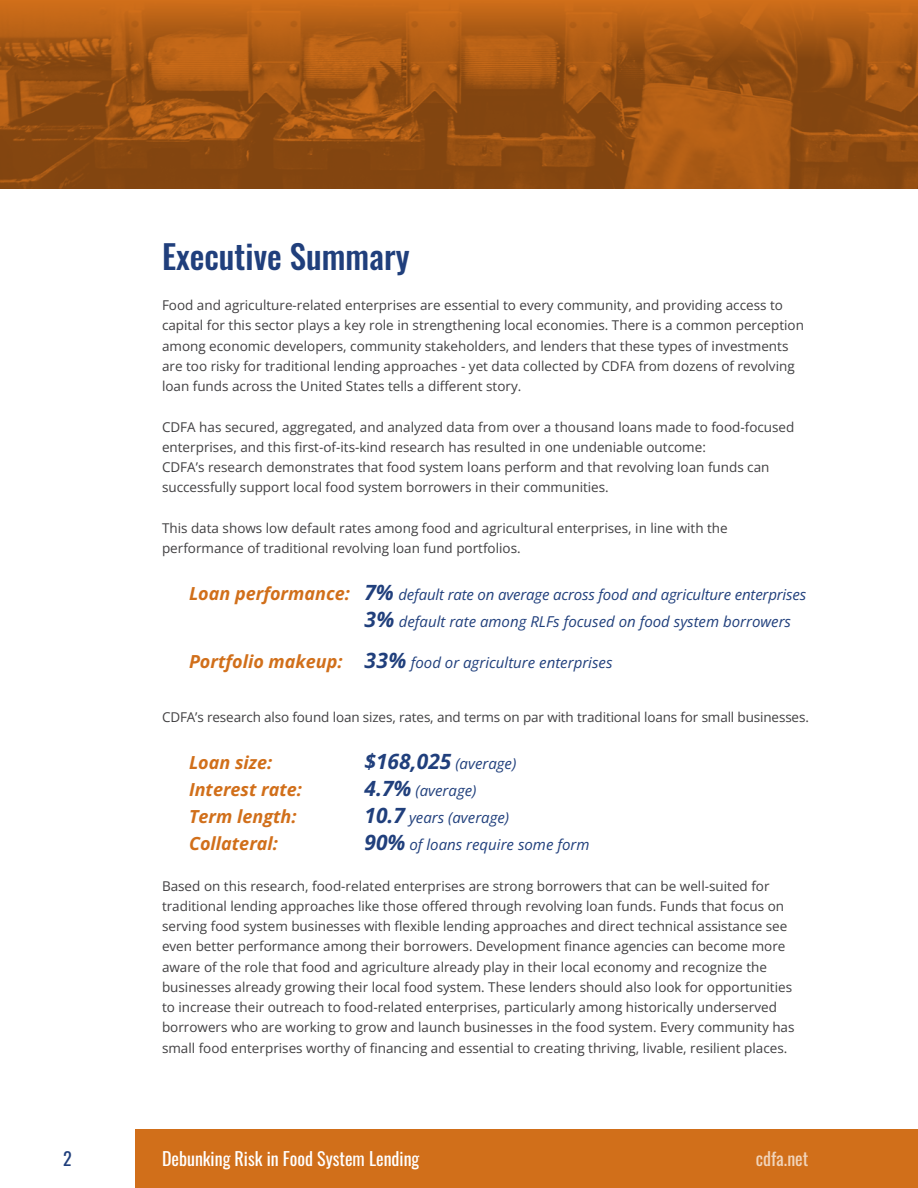
<style>
.page{position:relative;width:918px;height:1188px;background:#fff}
.page>*{position:absolute;margin:0;border:0;box-sizing:border-box;transform-origin:0 0}
.t1{font:500 33px "Oswald";color:#203f7c}
.t2{font:italic 700 18px "Open Sans";color:#d16f1a}
.t3{font:18px "Oswald";color:#fff}
.t4{font:18px "Oswald";color:#f1d4ba}
.t5{font:18px "Oswald";color:#203f7c}
.t6{font:italic 15px/27px "Open Sans";color:#203f7c}
.t7{font:13.5px/20.2px "Open Sans";color:#414042}
.s1{font-weight:700;font-size:18px;color:#d16f1a}
.s2{font-weight:700;font-size:21px}
</style>
<div class="page">
<div style="left:135px;top:1130px;width:783px;height:58px;background:#d16f1a"></div>
<img style="left:0;top:0;width:918px;height:189px">
<h1 class="t1" style="left:162px;top:227px;width:249px">Executive Summary</h1>
<p class="t7" style="left:162px;top:295px;width:644px">Food and agriculture-related enterprises are essential to every community, and providing access to capital for this sector plays a key role in strengthening local economies. There is a common perception among economic developers, community stakeholders, and lenders that these types of investments are too risky for traditional lending approaches - yet data collected by CDFA from dozens of revolving loan funds across the United States tells a different story.</p>
<p class="t7" style="left:162px;top:416px;width:634px">CDFA has secured, aggregated, and analyzed data from over a thousand loans made to food-focused enterprises, and this first-of-its-kind research has resulted in one undeniable outcome:<br>CDFA’s research demonstrates that food system loans perform and that revolving loan funds can successfully support local food system borrowers in their communities.</p>
<p class="t7" style="left:162px;top:518px;width:567px">This data shows low default rates among food and agricultural enterprises, in line with the performance of traditional revolving loan fund portfolios.</p>
<p class="t6" style="left:364px;top:581px;width:443px;text-indent:-176px"><span class="s1">Loan performance:</span> <span class="s2">7%</span> default rate on average across food and agriculture enterprises<br><span class="s2">3%</span> default rate among RLFs focused on food system borrowers</p>
<p class="t6" style="left:189px;top:649px;width:425px"><span class="s1">Portfolio makeup:</span> <span class="s2">33%</span> food or agriculture enterprises</p>
<p class="t7" style="left:162px;top:707px;width:648px">CDFA’s research also found loan sizes, rates, and terms on par with traditional loans for small businesses.</p>
<h2 class="t2" style="left:189px;top:750px;width:85px">Loan size:</h2>
<p class="t6" style="left:364px;top:750px;width:153px"><span class="s2">$168,025</span> (average)</p>
<h2 class="t2" style="left:189px;top:777px;width:115px">Interest rate:</h2>
<p class="t6" style="left:364px;top:777px;width:114px"><span class="s2">4.7%</span> (average)</p>
<h2 class="t2" style="left:189px;top:804px;width:109px">Term length:</h2>
<p class="t6" style="left:364px;top:804px;width:146px"><span class="s2">10.7</span> years (average)</p>
<h2 class="t2" style="left:189px;top:831px;width:91px">Collateral:</h2>
<p class="t6" style="left:364px;top:831px;width:227px"><span class="s2">90%</span> of loans require some form</p>
<p class="t7" style="left:162px;top:875px;width:634px">Based on this research, food-related enterprises are strong borrowers that can be well-suited for traditional lending approaches like those offered through revolving loan funds. Funds that focus on serving food system businesses with flexible lending approaches and direct technical assistance see even better performance among their borrowers. Development finance agencies can become more aware of the role that food and agriculture already play in their local economy and recognize the businesses already growing their local food system. These lenders should also look for opportunities to increase their outreach to food-related enterprises, particularly among historically underserved borrowers who are working to grow and launch businesses in the food system. Every community has small food enterprises worthy of financing and essential to creating thriving, livable, resilient places.</p>
<h2 class="t5" style="left:63px;top:1142px;width:10px">2</h2>
<h2 class="t3" style="left:162px;top:1142px;width:259px">Debunking Risk in Food System Lending</h2>
<h2 class="t4" style="left:756px;top:1142px;width:54px">cdfa.net</h2>
</div>
